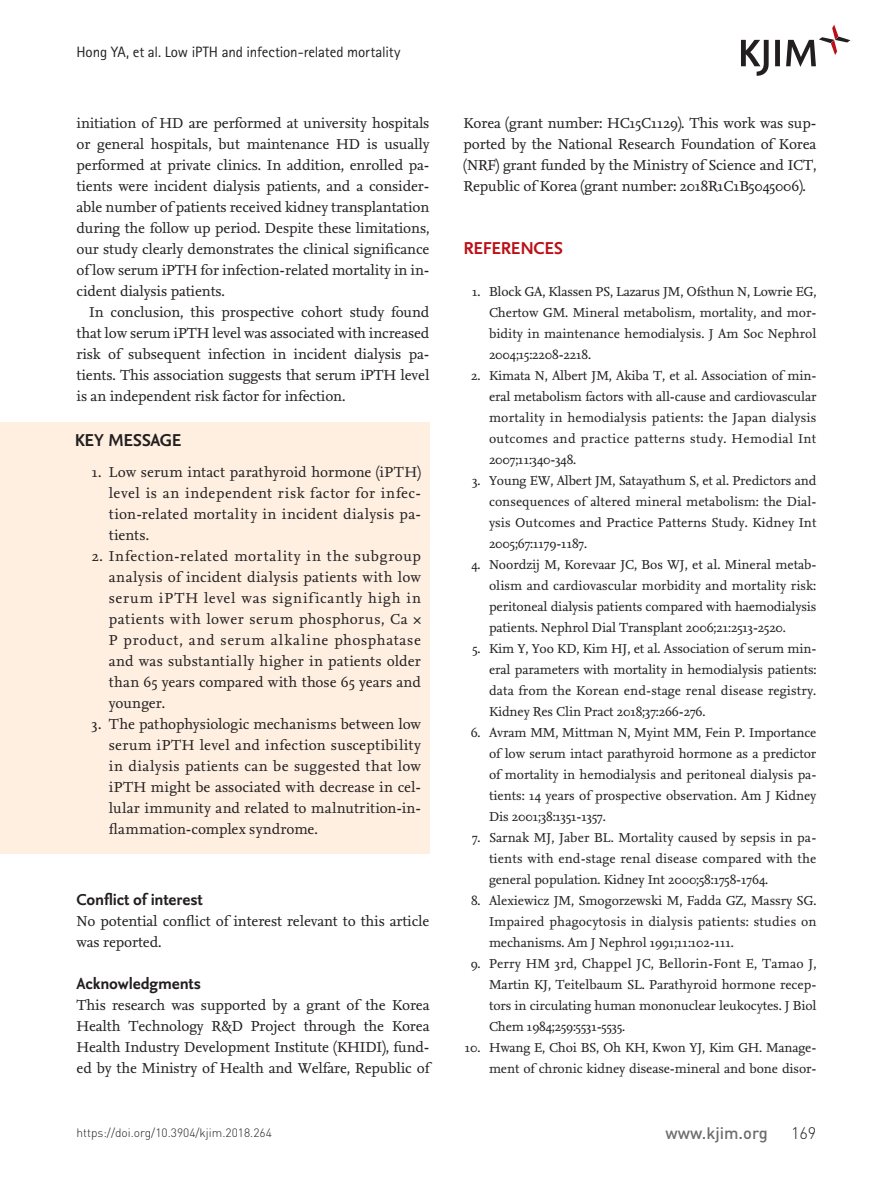
<style>
.page{position:relative;width:893px;height:1191px;background:#fff}
.page>*{position:absolute;margin:0;border:0;box-sizing:border-box;transform-origin:0 0}
.제목1{font:700 18px "Nexus Sans";letter-spacing:-.025em;color:#bb1018}
.키메세지제목{font:700 18px "Nexus Sans";letter-spacing:-.02em;color:#231f20}
.제목2{font:700 16.5px "Nexus Sans";letter-spacing:-.01em;color:#231f20}
.t1{font:500 16.5px "DIN Pro";color:#6c6d70}
.t2{font:300 16.5px "DIN Pro";color:#231f20}
.들였쓰기_본문{font:15px/21px "Nexus Serif";letter-spacing:-.01em;color:#231f20;text-align:justify}
.본문첫단락{font:15px/21px "Nexus Serif";letter-spacing:-.01em;color:#231f20;text-align:justify}
.t3{font:15px "Rotis Sans Serif Std";letter-spacing:-.01em;color:#231f20}
.t4{font:13.5px/21px "Nexus Serif";letter-spacing:-.01em;color:#231f20;text-align:justify}
.t5{font:300 12px "DIN Pro";color:#231f20}
</style>
<div class="page">
<svg style="left:741px;top:25px;width:109px;height:51px"></svg>
<div style="left:0;top:422px;width:429px;height:432px;background:#feefe1"></div>
<p class="t3" style="left:77px;top:43px;width:325px">Hong YA, et al. Low iPTH and infection-related mortality</p>
<p class="들였쓰기_본문" style="left:77px;top:112px;width:354px">initiation of HD are performed at university hospitals or general hospitals, but maintenance HD is usually performed at private clinics. In addition, enrolled pa&shy;tients were incident dialysis patients, and a consider&shy;able number of patients received kidney transplantation during the follow up period. Despite these limitations, our study clearly demonstrates the clinical significance of low serum iPTH for infection-related mortality in in&shy;cident dialysis patients.</p>
<p class="들였쓰기_본문" style="left:77px;top:301px;width:354px;text-indent:13px">In conclusion, this prospective cohort study found that low serum iPTH level was associated with increased risk of subsequent infection in incident dialysis pa&shy;tients. This association suggests that serum iPTH level is an independent risk factor for infection.</p>
<p class="키메세지제목" style="left:75px;top:428px;width:108px">KEY MESSAGE</p>
<p class="들였쓰기_본문" style="left:109px;top:461px;width:314px;text-indent:-17px">1. Low serum intact parathyroid hormone (iPTH) level is an independent risk factor for infec&shy;tion-related mortality in incident dialysis pa&shy;tients.</p>
<p class="들였쓰기_본문" style="left:109px;top:545px;width:314px;text-indent:-17px">2. Infection-related mortality in the subgroup analysis of incident dialysis patients with low serum iPTH level was significantly high in patients with lower serum phosphorus, Ca × P product, and serum alkaline phosphatase and was substantially higher in patients older than 65 years compared with those 65 years and younger.</p>
<p class="들였쓰기_본문" style="left:109px;top:713px;width:314px;text-indent:-17px">3. The pathophysiologic mechanisms between low serum iPTH level and infection susceptibility in dialysis patients can be suggested that low iPTH might be associated with decrease in cel&shy;lular immunity and related to malnutrition-in&shy;flammation-complex syndrome.</p>
<p class="제목2" style="left:77px;top:889px;width:128px">Conflict of interest</p>
<p class="본문첫단락" style="left:77px;top:910px;width:354px">No potential conflict of interest relevant to this article was reported.</p>
<p class="제목2" style="left:77px;top:973px;width:126px">Acknowledgments</p>
<p class="본문첫단락" style="left:77px;top:994px;width:354px">This research was supported by a grant of the Korea Health Technology R&amp;D Project through the Korea Health Industry Development Institute (KHIDI), fund&shy;ed by the Ministry of Health and Welfare, Republic of</p>
<p class="본문첫단락" style="left:463px;top:112px;width:354px">Korea (grant number: HC15C1129). This work was sup&shy;ported by the National Research Foundation of Korea (NRF) grant funded by the Ministry of Science and ICT, Republic of Korea (grant number: 2018R1C1B5045006).</p>
<p class="제목1" style="left:463px;top:236px;width:101px">REFERENCES</p>
<p class="t4" style="left:489px;top:280px;width:329px;text-indent:-17px">1. Block GA, Klassen PS, Lazarus JM, Ofsthun N, Lowrie EG, Chertow GM. Mineral metabolism, mortality, and mor&shy;bidity in maintenance hemodialysis. J Am Soc Nephrol 2004;15:2208-2218.</p>
<p class="t4" style="left:489px;top:364px;width:329px;text-indent:-18px">2. Kimata N, Albert JM, Akiba T, et al. Association of min&shy;eral metabolism factors with all-cause and cardiovascular mortality in hemodialysis patients: the Japan dialysis outcomes and practice patterns study. Hemodial Int 2007;11:340-348.</p>
<p class="t4" style="left:489px;top:469px;width:329px;text-indent:-17px">3. Young EW, Albert JM, Satayathum S, et al. Predictors and consequences of altered mineral metabolism: the Dial&shy;ysis Outcomes and Practice Patterns Study. Kidney Int 2005;67:1179-1187.</p>
<p class="t4" style="left:489px;top:553px;width:329px;text-indent:-18px">4. Noordzij M, Korevaar JC, Bos WJ, et al. Mineral metab&shy;olism and cardiovascular morbidity and mortality risk: peritoneal dialysis patients compared with haemodialysis patients. Nephrol Dial Transplant 2006;21:2513-2520.</p>
<p class="t4" style="left:489px;top:637px;width:329px;text-indent:-17px">5. Kim Y, Yoo KD, Kim HJ, et al. Association of serum min&shy;eral parameters with mortality in hemodialysis patients: data from the Korean end-stage renal disease registry.<br>Kidney Res Clin Pract 2018;37:266-276.</p>
<p class="t4" style="left:489px;top:721px;width:329px;text-indent:-18px">6. Avram MM, Mittman N, Myint MM, Fein P. Importance of low serum intact parathyroid hormone as a predictor of mortality in hemodialysis and peritoneal dialysis pa&shy;tients: 14 years of prospective observation. Am J Kidney Dis 2001;38:1351-1357.</p>
<p class="t4" style="left:489px;top:826px;width:329px;text-indent:-17px">7. Sarnak MJ, Jaber BL. Mortality caused by sepsis in pa&shy;tients with end-stage renal disease compared with the general population. Kidney Int 2000;58:1758-1764.</p>
<p class="t4" style="left:489px;top:889px;width:329px;text-indent:-18px">8. Alexiewicz JM, Smogorzewski M, Fadda GZ, Massry SG.<br>Impaired phagocytosis in dialysis patients: studies on mechanisms. Am J Nephrol 1991;11:102-111.</p>
<p class="t4" style="left:489px;top:952px;width:329px;text-indent:-18px">9. Perry HM 3rd, Chappel JC, Bellorin-Font E, Tamao J, Martin KJ, Teitelbaum SL. Parathyroid hormone recep&shy;tors in circulating human mononuclear leukocytes. J Biol Chem 1984;259:5531-5535.</p>
<p class="t4" style="left:465px;top:1036px;width:353px;text-align:right">10. Hwang E, Choi BS, Oh KH, Kwon YJ, Kim GH. Manage&shy;ment of chronic kidney disease-mineral and bone disor-</p>
<p class="t5" style="left:77px;top:1124px;width:197px">https://doi.org/10.3904/kjim.2018.264</p>
<p class="t1" style="left:666px;top:1121px;width:104px">www.kjim.org</p>
<p class="t2" style="left:791px;top:1121px;width:27px">169</p>
</div>
